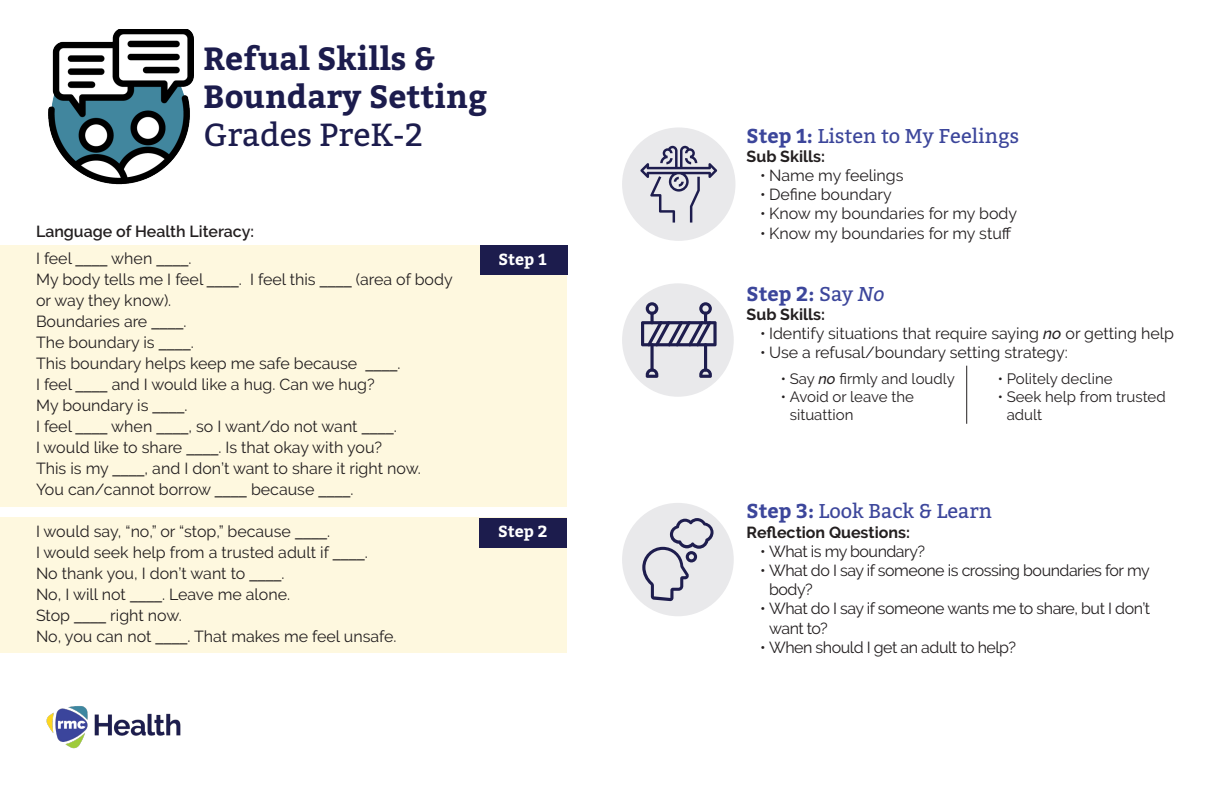
<style>
.page{position:relative;width:1224px;height:792px;background:#fff}
.page>*{position:absolute;margin:0;border:0;box-sizing:border-box;transform-origin:0 0}
.t1{font:700 32px/38.4px "Bitter";color:#1c1c4d}
.t2{font:20px "Bitter";color:#3c469b}
.t3{font:700 20px "Bitter";color:#3c469b}
.t4{font:16px/21px "Raleway";color:#231f20}
.t5{font:16px/19.2px "Raleway";letter-spacing:-.03em;color:#231f20}
.t6{font:700 16px "Raleway";color:#231f20}
.t7{font:600 16px "Raleway";color:#231f20}
.t8{font:700 16px "Bitter";color:#fff}
.t9{font:15px/18px "Raleway";color:#231f20}
.s1{font-weight:400}
.s2{font-family:"Bitter"}
.s3{font-weight:700}
.s4{font-weight:400;font-style:italic}
.s5{font-weight:500;font-style:italic}
</style>
<div class="page">
<div style="left:0;top:518px;width:567px;height:135px;background:#fef8df"></div>
<div style="left:0;top:245px;width:567px;height:262px;background:#fef8df"></div>
<img style="left:48px;top:30px;width:145px;height:155px">
<div style="left:622px;top:127px;width:113px;height:114px;background:#e9e9eb;border-radius:50%"></div>
<svg style="left:640px;top:146px;width:77px;height:77px"></svg>
<div style="left:622px;top:283px;width:112px;height:114px;background:#e9e9eb;border-radius:50%"></div>
<svg style="left:650px;top:343px;width:4px;height:29px"></svg>
<hr style="left:704px;top:343px;width:3px;height:29px;background:#1e1d4e;border-radius:2px">
<svg style="left:646px;top:368px;width:12px;height:10px"></svg>
<svg style="left:699px;top:368px;width:13px;height:10px"></svg>
<svg style="left:641px;top:302px;width:76px;height:44px"></svg>
<div style="left:622px;top:503px;width:112px;height:113px;background:#e9e9eb;border-radius:50%"></div>
<svg style="left:642px;top:518px;width:72px;height:83px"></svg>
<img style="left:46px;top:706px;width:135px;height:43px">
<div style="left:480px;top:245px;width:88px;height:30px;background:#1c1c4d"></div>
<div style="left:479px;top:518px;width:88px;height:29px;background:#1c1c4d"></div>
<hr style="left:966px;top:366px;width:1px;height:58px;background:#231f20">
<p class="t1" style="left:204px;top:38px;width:285px">Refual Skills &amp;<br>Boundary Setting<br><span class="s1">Grades PreK-2</span></p>
<p class="t7" style="left:36px;top:222px;width:220px">Language of Health Literacy:</p>
<p class="t4" style="left:36px;top:248px;width:157px">I feel <span class="s2">____</span> when <span class="s2">____</span>.</p>
<p class="t4" style="left:36px;top:269px;width:418px">My body tells me I feel <span class="s2">____</span>. I feel this <span class="s2">____</span> (area of body or way they know).</p>
<p class="t4" style="left:36px;top:311px;width:152px">Boundaries are <span class="s2">____</span>.</p>
<p class="t4" style="left:36px;top:332px;width:159px">The boundary is <span class="s2">____</span>.</p>
<p class="t4" style="left:36px;top:353px;width:366px">This boundary helps keep me safe because <span class="s2">____</span>.</p>
<p class="t4" style="left:36px;top:374px;width:340px">I feel <span class="s2">____</span> and I would like a hug. Can we hug?</p>
<p class="t4" style="left:36px;top:395px;width:153px">My boundary is <span class="s2">____</span>.</p>
<p class="t4" style="left:36px;top:416px;width:362px">I feel <span class="s2">____</span> when <span class="s2">____</span>, so I want/do not want <span class="s2">____</span>.</p>
<p class="t4" style="left:36px;top:437px;width:348px">I would like to share <span class="s2">____</span>. Is that okay with you?</p>
<p class="t4" style="left:36px;top:458px;width:387px">This is my <span class="s2">____</span>, and I don’t want to share it right now.</p>
<p class="t4" style="left:36px;top:479px;width:319px">You can/cannot borrow <span class="s2">____</span> because <span class="s2">____</span>.</p>
<p class="t4" style="left:36px;top:521px;width:296px">I would say, “no,” or “stop,” because <span class="s2">____</span>.</p>
<p class="t4" style="left:36px;top:542px;width:333px">I would seek help from a trusted adult if <span class="s2">____</span>.</p>
<p class="t4" style="left:36px;top:563px;width:250px">No thank you, I don’t want to <span class="s2">____</span>.</p>
<p class="t4" style="left:36px;top:584px;width:256px">No, I will not <span class="s2">____</span>. Leave me alone.</p>
<p class="t4" style="left:36px;top:605px;width:147px">Stop <span class="s2">____</span> right now.</p>
<p class="t4" style="left:36px;top:626px;width:362px">No, you can not <span class="s2">____</span>. That makes me feel unsafe.</p>
<p class="t8" style="left:499px;top:247px;width:50px">Step 1</p>
<p class="t8" style="left:498px;top:519px;width:51px">Step 2</p>
<p class="t2" style="left:747px;top:121px;width:274px"><span class="s3">Step 1:</span> Listen to My Feelings</p>
<p class="t6" style="left:747px;top:147px;width:80px">Sub Skills:</p>
<p class="t4" style="left:760px;top:165px;width:145px">• Name my feelings</p>
<p class="t4" style="left:760px;top:184px;width:133px">• Define boundary</p>
<p class="t4" style="left:760px;top:203px;width:259px">• Know my boundaries for my body</p>
<p class="t4" style="left:760px;top:222px;width:253px">• Know my boundaries for my stuff</p>
<p class="t3" style="left:747px;top:278px;width:139px">Step 2: <span class="s1">Say</span> <span class="s4">No</span></p>
<p class="t6" style="left:747px;top:305px;width:80px">Sub Skills:</p>
<p class="t4" style="left:760px;top:323px;width:415px">• Identify situations that require saying <span class="s5">no</span> or getting help</p>
<p class="t4" style="left:760px;top:342px;width:309px">• Use a refusal/boundary setting strategy:</p>
<p class="t9" style="left:781px;top:369px;width:176px">• Say <span class="s5">no</span> firmly and loudly</p>
<p class="t9" style="left:790px;top:387px;width:126px;text-indent:-9px">• Avoid or leave the situattion</p>
<p class="t9" style="left:998px;top:369px;width:116px">• Politely decline</p>
<p class="t9" style="left:1007px;top:387px;width:161px;text-indent:-9px">• Seek help from trusted adult</p>
<p class="t2" style="left:747px;top:497px;width:247px"><span class="s3">Step 3:</span> Look Back &amp; Learn</p>
<p class="t6" style="left:747px;top:523px;width:165px">Reflection Questions:</p>
<p class="t5" style="left:760px;top:542px;width:167px">• What is my boundary?</p>
<p class="t5" style="left:769px;top:561px;width:382px;text-indent:-9px">• What do I say if someone is crossing boundaries for my body?</p>
<p class="t5" style="left:769px;top:599px;width:383px;text-indent:-9px">• What do I say if someone wants me to share, but I don’t want to?</p>
<p class="t5" style="left:760px;top:638px;width:257px">• When should I get an adult to help?</p>
</div>
